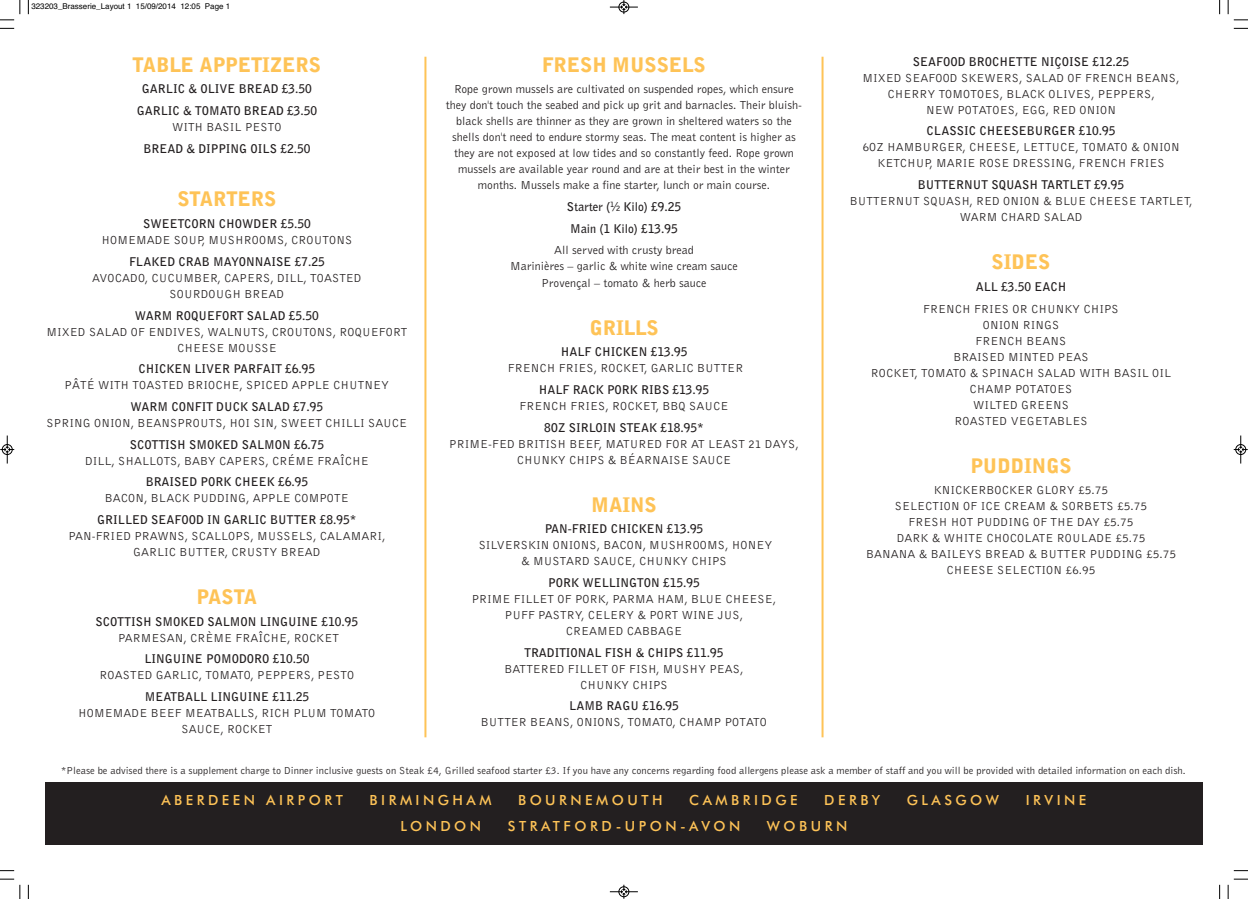
<style>
.page{position:relative;width:1248px;height:899px;background:#fff}
.page>*{position:absolute;margin:0;border:0;box-sizing:border-box;transform-origin:0 0}
.t1{font:900 20px "Bell Gothic BT";color:#fec357}
.t2{font:500 14px "Futura BT";letter-spacing:.25em;color:#fec357}
.t3{font:12px/16px "Bell Gothic BT";color:#231f20;text-align:center}
.t4{font:700 12px/21.7px "Bell Gothic BT";color:#231f20;text-align:center}
.t5{font:10.5px "Bell Gothic BT";color:#231f20}
.t6{font:8px "Helvetica";color:#000}
.s1{font-size:7.2px}
</style>
<div class="page">
<hr style="left:424px;top:57px;width:2px;height:680px;background:#fec357">
<hr style="left:821px;top:57px;width:2px;height:680px;background:#fec357">
<div style="left:45px;top:782px;width:1157px;height:63px;background:#231f20"></div>
<svg style="left:28px;top:0;width:1px;height:14px"></svg>
<svg style="left:0;top:28px;width:14px;height:1px"></svg>
<svg style="left:1219px;top:0;width:1px;height:14px"></svg>
<svg style="left:1233px;top:28px;width:14px;height:1px"></svg>
<svg style="left:28px;top:884px;width:1px;height:15px"></svg>
<svg style="left:0;top:870px;width:14px;height:1px"></svg>
<svg style="left:1219px;top:884px;width:1px;height:15px"></svg>
<svg style="left:1233px;top:870px;width:14px;height:1px"></svg>
<svg style="left:20px;top:0;width:1px;height:14px"></svg>
<svg style="left:0;top:20px;width:14px;height:1px"></svg>
<svg style="left:1227px;top:0;width:1px;height:14px"></svg>
<svg style="left:1233px;top:20px;width:14px;height:1px"></svg>
<svg style="left:20px;top:884px;width:1px;height:15px"></svg>
<svg style="left:0;top:878px;width:14px;height:2px"></svg>
<svg style="left:1227px;top:878px;width:20px;height:21px"></svg>
<svg style="left:610px;top:0;width:28px;height:14px"></svg>
<svg style="left:610px;top:884px;width:28px;height:14px"></svg>
<svg style="left:0;top:435px;width:14px;height:28px"></svg>
<svg style="left:1233px;top:435px;width:14px;height:28px"></svg>
<p class="t6" style="left:31px;top:2px;width:200px">323203_Brasserie_Layout 1 15/09/2014 12:05 Page 1</p>
<h1 class="t1" style="left:133px;top:57px;width:190px">TABLE APPETIZERS</h1>
<p class="t4" style="left:137px;top:79px;width:182px">GARLIC &amp; OLIVE BREAD £3.50<br>GARLIC &amp; TOMATO BREAD £3.50</p>
<p class="t3" style="left:172px;top:120px;width:111px">WITH BASIL PESTO</p>
<p class="t4" style="left:143px;top:139px;width:168px">BREAD &amp; DIPPING OILS £2.50</p>
<h1 class="t1" style="left:177px;top:192px;width:100px">STARTERS</h1>
<p class="t4" style="left:143px;top:214px;width:169px">SWEETCORN CHOWDER £5.50</p>
<p class="t3" style="left:101px;top:233px;width:252px">HOMEMADE SOUP, MUSHROOMS, CROUTONS</p>
<p class="t4" style="left:129px;top:252px;width:197px">FLAKED CRAB MAYONNAISE £7.25</p>
<p class="t3" style="left:92px;top:270px;width:271px">AVOCADO, CUCUMBER, CAPERS, DILL, TOASTED<br>SOURDOUGH BREAD</p>
<p class="t4" style="left:135px;top:305px;width:185px">WARM ROQUEFORT SALAD £5.50</p>
<p class="t3" style="left:47px;top:324px;width:362px">MIXED SALAD OF ENDIVES, WALNUTS, CROUTONS, ROQUEFORT<br>CHEESE MOUSSE</p>
<p class="t4" style="left:138px;top:359px;width:178px">CHICKEN LIVER PARFAIT £6.95</p>
<p class="t3" style="left:65px;top:378px;width:326px">PÂTÉ WITH TOASTED BRIOCHE, SPICED APPLE CHUTNEY</p>
<p class="t4" style="left:130px;top:397px;width:194px">WARM CONFIT DUCK SALAD £7.95</p>
<p class="t3" style="left:47px;top:415px;width:362px">SPRING ONION, BEANSPROUTS, HOI SIN, SWEET CHILLI SAUCE</p>
<p class="t4" style="left:130px;top:434px;width:196px">SCOTTISH SMOKED SALMON £6.75</p>
<p class="t3" style="left:85px;top:453px;width:285px">DILL, SHALLOTS, BABY CAPERS, CRÉME FRAÎCHE</p>
<p class="t4" style="left:146px;top:472px;width:164px">BRAISED PORK CHEEK £6.95</p>
<p class="t3" style="left:105px;top:491px;width:245px">BACON, BLACK PUDDING, APPLE COMPOTE</p>
<p class="t4" style="left:97px;top:510px;width:261px">GRILLED SEAFOOD IN GARLIC BUTTER £8.95*</p>
<p class="t3" style="left:68px;top:528px;width:318px">PAN-FRIED PRAWNS, SCALLOPS, MUSSELS, CALAMARI,<br>GARLIC BUTTER, CRUSTY BREAD</p>
<h1 class="t1" style="left:197px;top:589px;width:62px">PASTA</h1>
<p class="t4" style="left:95px;top:611px;width:264px">SCOTTISH SMOKED SALMON LINGUINE £10.95</p>
<p class="t3" style="left:118px;top:630px;width:222px">PARMESAN, CRÈME FRAÎCHE, ROCKET</p>
<p class="t4" style="left:144px;top:649px;width:166px">LINGUINE POMODORO £10.50</p>
<p class="t3" style="left:99px;top:668px;width:256px">ROASTED GARLIC, TOMATO, PEPPERS, PESTO</p>
<p class="t4" style="left:145px;top:687px;width:166px">MEATBALL LINGUINE £11.25</p>
<p class="t3" style="left:78px;top:705px;width:299px">HOMEMADE BEEF MEATBALLS, RICH PLUM TOMATO<br>SAUCE, ROCKET</p>
<h1 class="t1" style="left:542px;top:57px;width:165px">FRESH MUSSELS</h1>
<p class="t3" style="left:445px;top:82px;width:358px">Rope grown mussels are cultivated on suspended ropes, which ensure they don't touch the seabed and pick up grit and barnacles. Their bluish&shy;black shells are thinner as they are grown in sheltered waters so the shells don't need to endure stormy seas. The meat content is higher as they are not exposed at low tides and so constantly feed. Rope grown mussels are available year round and are at their best in the winter months. Mussels make a fine starter, lunch or main course.</p>
<p class="t4" style="left:566px;top:197px;width:116px;text-align:left">Starter (<sup>1</sup>⁄<span class="s1">2</span> Kilo) £9.25<br>Main (1 Kilo) £13.95</p>
<p class="t3" style="left:510px;top:243px;width:229px">All served with crusty bread<br>Marinières – garlic &amp; white wine cream sauce<br>Provençal – tomato &amp; herb sauce</p>
<h1 class="t1" style="left:589px;top:320px;width:71px">GRILLS</h1>
<p class="t4" style="left:560px;top:342px;width:128px">HALF CHICKEN £13.95</p>
<p class="t3" style="left:508px;top:361px;width:237px">FRENCH FRIES, ROCKET, GARLIC BUTTER</p>
<p class="t4" style="left:538px;top:380px;width:172px">HALF RACK PORK RIBS £13.95</p>
<p class="t3" style="left:519px;top:398px;width:210px">FRENCH FRIES, ROCKET, BBQ SAUCE</p>
<p class="t4" style="left:544px;top:417px;width:161px">8OZ SIRLOIN STEAK £18.95*</p>
<p class="t3" style="left:449px;top:436px;width:351px">PRIME-FED BRITISH BEEF, MATURED FOR AT LEAST 21 DAYS,<br>CHUNKY CHIPS &amp; BÉARNAISE SAUCE</p>
<h1 class="t1" style="left:591px;top:497px;width:67px">MAINS</h1>
<p class="t4" style="left:544px;top:519px;width:160px">PAN-FRIED CHICKEN £13.95</p>
<p class="t3" style="left:478px;top:538px;width:295px">SILVERSKIN ONIONS, BACON, MUSHROOMS, HONEY &amp; MUSTARD SAUCE, CHUNKY CHIPS</p>
<p class="t4" style="left:548px;top:573px;width:153px">PORK WELLINGTON £15.95</p>
<p class="t3" style="left:471px;top:591px;width:306px">PRIME FILLET OF PORK, PARMA HAM, BLUE CHEESE,<br>PUFF PASTRY, CELERY &amp; PORT WINE JUS,<br>CREAMED CABBAGE</p>
<p class="t4" style="left:524px;top:642px;width:200px">TRADITIONAL FISH &amp; CHIPS £11.95</p>
<p class="t3" style="left:504px;top:661px;width:241px">BATTERED FILLET OF FISH, MUSHY PEAS,<br>CHUNKY CHIPS</p>
<p class="t4" style="left:569px;top:696px;width:111px">LAMB RAGU £16.95</p>
<p class="t3" style="left:481px;top:715px;width:288px">BUTTER BEANS, ONIONS, TOMATO, CHAMP POTATO</p>
<p class="t4" style="left:912px;top:52px;width:218px">SEAFOOD BROCHETTE NIÇOISE £12.25</p>
<p class="t3" style="left:862px;top:70px;width:318px">MIXED SEAFOOD SKEWERS, SALAD OF FRENCH BEANS,<br>CHERRY TOMOTOES, BLACK OLIVES, PEPPERS,<br>NEW POTATOES, EGG, RED ONION</p>
<p class="t4" style="left:926px;top:121px;width:190px">CLASSIC CHEESEBURGER £10.95</p>
<p class="t3" style="left:862px;top:140px;width:319px">6OZ HAMBURGER, CHEESE, LETTUCE, TOMATO &amp; ONION<br>KETCHUP, MARIE ROSE DRESSING, FRENCH FRIES</p>
<p class="t4" style="left:917px;top:175px;width:208px">BUTTERNUT SQUASH TARTLET £9.95</p>
<p class="t3" style="left:849px;top:194px;width:344px">BUTTERNUT SQUASH, RED ONION &amp; BLUE CHEESE TARTLET,<br>WARM CHARD SALAD</p>
<h1 class="t1" style="left:991px;top:254px;width:60px">SIDES</h1>
<p class="t4" style="left:975px;top:277px;width:92px">ALL £3.50 EACH</p>
<p class="t3" style="left:870px;top:301px;width:302px">FRENCH FRIES OR CHUNKY CHIPS<br>ONION RINGS<br>FRENCH BEANS<br>BRAISED MINTED PEAS<br>ROCKET, TOMATO &amp; SPINACH SALAD WITH BASIL OIL<br>CHAMP POTATOES<br>WILTED GREENS<br>ROASTED VEGETABLES</p>
<h1 class="t1" style="left:970px;top:458px;width:103px">PUDDINGS</h1>
<p class="t3" style="left:866px;top:483px;width:311px">KNICKERBOCKER GLORY £5.75<br>SELECTION OF ICE CREAM &amp; SORBETS £5.75<br>FRESH HOT PUDDING OF THE DAY £5.75<br>DARK &amp; WHITE CHOCOLATE ROULADE £5.75<br>BANANA &amp; BAILEYS BREAD &amp; BUTTER PUDDING £5.75<br>CHEESE SELECTION £6.95</p>
<p class="t5" style="left:61px;top:766px;width:1126px">*Please be advised there is a supplement charge to Dinner inclusive guests on Steak £4, Grilled seafood starter £3. If you have any concerns regarding food allergens please ask a member of staff and you will be provided with detailed information on each dish.</p>
<p class="t2" style="left:161px;top:794px;width:183px">ABERDEEN AIRPORT</p>
<p class="t2" style="left:369px;top:794px;width:123px">BIRMINGHAM</p>
<p class="t2" style="left:518px;top:794px;width:146px">BOURNEMOUTH</p>
<p class="t2" style="left:689px;top:794px;width:110px">CAMBRIDGE</p>
<p class="t2" style="left:824px;top:794px;width:57px">DERBY</p>
<p class="t2" style="left:906px;top:794px;width:94px">GLASGOW</p>
<p class="t2" style="left:1025px;top:794px;width:62px">IRVINE</p>
<p class="t2" style="left:400px;top:820px;width:82px">LONDON</p>
<p class="t2" style="left:508px;top:820px;width:234px">STRATFORD-UPON-AVON</p>
<p class="t2" style="left:767px;top:820px;width:82px">WOBURN</p>
</div>
